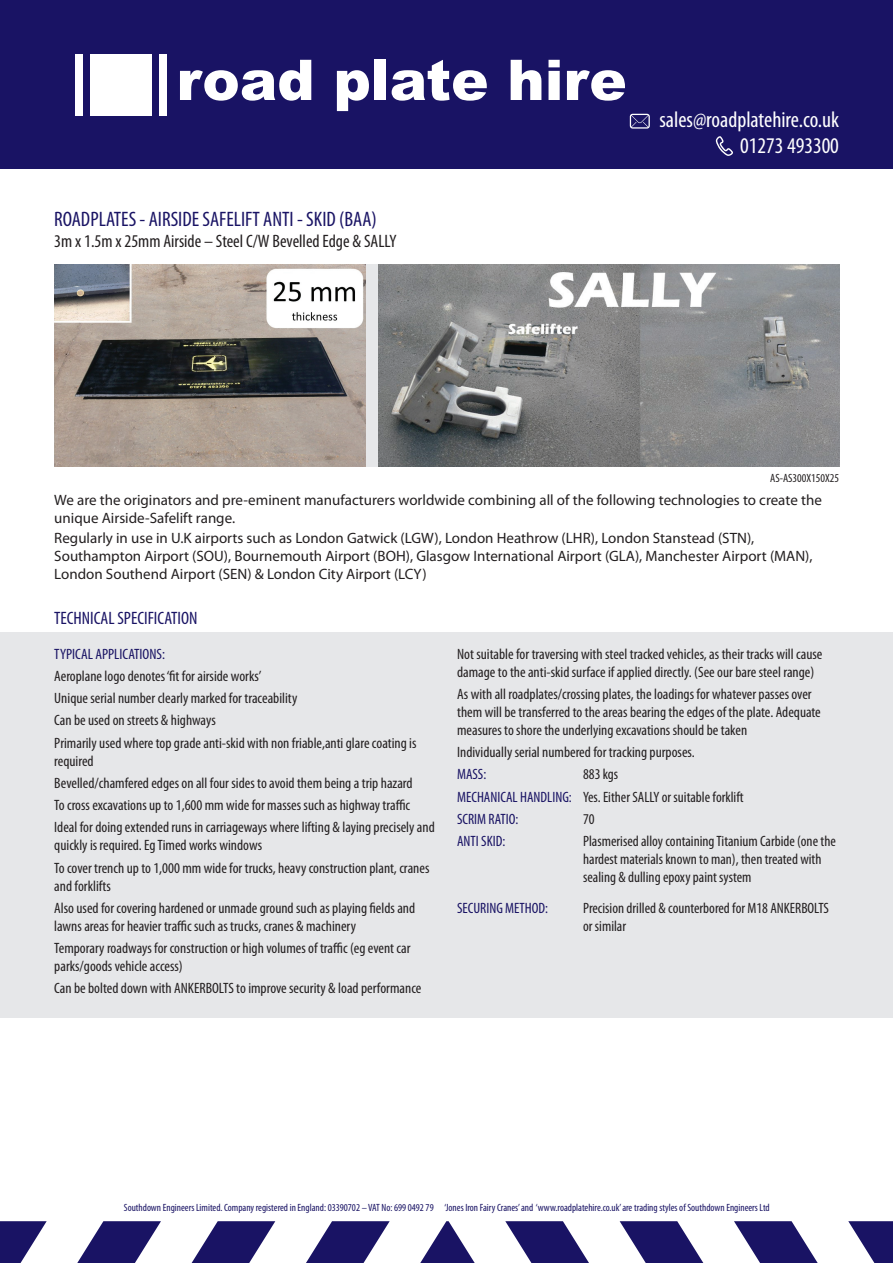
<style>
.page{position:relative;width:893px;height:1263px;background:#fff}
.page>*{position:absolute;margin:0;border:0;box-sizing:border-box;transform-origin:0 0}
.t1{font:condensed 22.5px/26px "Myriad Pro";color:#fff;text-align:right}
.t2{font:condensed 21px "Myriad Pro";color:#191364}
.t3{font:condensed 18px "Myriad Pro";color:#231f20}
.t4{font:condensed 18px "Myriad Pro";color:#191364}
.t5{font:condensed 15px/22.2px "Myriad Pro";color:#231f20}
.t6{font:15px/18px "Myriad Pro";color:#231f20}
.t7{font:condensed 15px "Myriad Pro";color:#191364}
.t8{font:condensed 12px "Myriad Pro";color:#231f20}
.t9{font:condensed 10.5px "Myriad Pro";color:#191364}
.s1{color:#191364}
</style>
<div class="page">
<div style="left:0;top:0;width:893px;height:169px;background:#191364"></div>
<svg style="left:0;top:1221px;width:893px;height:42px"></svg>
<div style="left:90px;top:54px;width:62px;height:62px;background:#fff"></div>
<div style="left:75px;top:54px;width:8px;height:62px;background:#fff"></div>
<div style="left:159px;top:54px;width:8px;height:62px;background:#fff"></div>
<svg style="left:180px;top:60px;width:131px;height:41px"></svg>
<svg style="left:337px;top:70px;width:32px;height:41px"></svg>
<div style="left:375px;top:60px;width:11px;height:40px;background:#fff"></div>
<svg style="left:392px;top:60px;width:95px;height:41px"></svg>
<svg style="left:511px;top:60px;width:30px;height:40px"></svg>
<svg style="left:548px;top:60px;width:12px;height:40px"></svg>
<svg style="left:567px;top:70px;width:58px;height:31px"></svg>
<svg style="left:630px;top:114px;width:20px;height:15px"></svg>
<svg style="left:716px;top:136px;width:17px;height:20px"></svg>
<div style="left:0;top:632px;width:893px;height:385px;background:#e6e7e9"></div>
<div style="left:54px;top:264px;width:374px;height:203px;background:#e6e7e9"></div>
<img style="left:54px;top:264px;width:312px;height:203px">
<img style="left:378px;top:264px;width:461px;height:203px">
<h2 class="t2" style="left:54px;top:206px;width:324px">ROADPLATES - AIRSIDE SAFELIFT ANTI - SKID (BAA)</h2>
<p class="t3" style="left:54px;top:230px;width:344px">3m x 1.5m x 25mm Airside – Steel C/W Bevelled Edge &amp; SALLY</p>
<h1 class="t1" style="left:659px;top:107px;width:181px">sales@roadplatehire.co.uk<br>01273 493300</h1>
<p class="t8" style="left:770px;top:471px;width:70px">AS-AS300X150X25</p>
<p class="t6" style="left:54px;top:490px;width:769px">We are the originators and pre-eminent manufacturers worldwide combining all of the following technologies to create the unique Airside-Safelift range.</p>
<p class="t6" style="left:54px;top:528px;width:760px">Regularly in use in U.K airports such as London Gatwick (LGW), London Heathrow (LHR), London Stanstead (STN),<br>Southampton Airport (SOU), Bournemouth Airport (BOH), Glasgow International Airport (GLA), Manchester Airport (MAN),<br>London Southend Airport (SEN) &amp; London City Airport (LCY)</p>
<p class="t4" style="left:54px;top:607px;width:145px">TECHNICAL SPECIFICATION</p>
<p class="t7" style="left:54px;top:645px;width:112px">TYPICAL APPLICATIONS:</p>
<p class="t5" style="left:54px;top:665px;width:364px">Aeroplane logo denotes ‘fit for airside works’<br>Unique serial number clearly marked for traceability<br>Can be used on streets &amp; highways<br>Primarily used where top grade anti-skid with non friable,anti glare coating is</p>
<p class="t5" style="left:54px;top:749px;width:382px">required<br>Bevelled/chamfered edges on all four sides to avoid them being a trip hazard<br>To cross excavations up to 1,600 mm wide for masses such as highway traffic Ideal for doing extended runs in carriageways where lifting &amp; laying precisely and</p>
<p class="t5" style="left:54px;top:834px;width:377px">quickly is required. Eg Timed works windows<br>To cover trench up to 1,000 mm wide for trucks, heavy construction plant, cranes</p>
<p class="t5" style="left:54px;top:874px;width:362px">and forklifts<br>Also used for covering hardened or unmade ground such as playing fields and</p>
<p class="t5" style="left:54px;top:915px;width:358px">lawns areas for heavier traffic such as trucks, cranes &amp; machinery<br>Temporary roadways for construction or high volumes of traffic (eg event car</p>
<p class="t5" style="left:54px;top:955px;width:369px">parks/goods vehicle access)<br>Can be bolted down with ANKERBOLTS to improve security &amp; load performance</p>
<p class="t5" style="left:457px;top:644px;width:367px;line-height:18px">Not suitable for traversing with steel tracked vehicles, as their tracks will cause damage to the anti-skid surface if applied directly. (See our bare steel range)</p>
<p class="t5" style="left:457px;top:685px;width:365px;line-height:18px">As with all roadplates/crossing plates, the loadings for whatever passes over them will be transferred to the areas bearing the edges of the plate. Adequate measures to shore the underlying excavations should be taken</p>
<p class="t5" style="left:457px;top:741px;width:239px">Individually serial numbered for tracking purposes.</p>
<p class="t7" style="left:457px;top:765px;width:31px">MASS:</p>
<p class="t5" style="left:457px;top:763px;width:288px;text-indent:126px">883 kgs<br><span class="s1">MECHANICAL HANDLING:</span> Yes. Either SALLY or suitable forklift<br><span class="s1">SCRIM RATIO:</span></p>
<p class="t5" style="left:583px;top:808px;width:13px">70</p>
<p class="t7" style="left:457px;top:832px;width:50px">ANTI SKID:</p>
<p class="t5" style="left:583px;top:832px;width:254px;line-height:18px">Plasmerised alloy containing Titanium Carbide (one the hardest materials known to man), then treated with sealing &amp; dulling epoxy paint system</p>
<p class="t7" style="left:457px;top:899px;width:92px">SECURING METHOD:</p>
<p class="t5" style="left:583px;top:899px;width:247px;line-height:18px">Precision drilled &amp; counterbored for M18 ANKERBOLTS or similar</p>
<p class="t9" style="left:124px;top:1201px;width:647px">Southdown Engineers Limited. Company registered in England: 03390702 – VAT No: 699 0492 79 ‘Jones Iron Fairy Cranes’ and ‘www.roadplatehire.co.uk’ are trading styles of Southdown Engineers Ltd</p>
</div>
